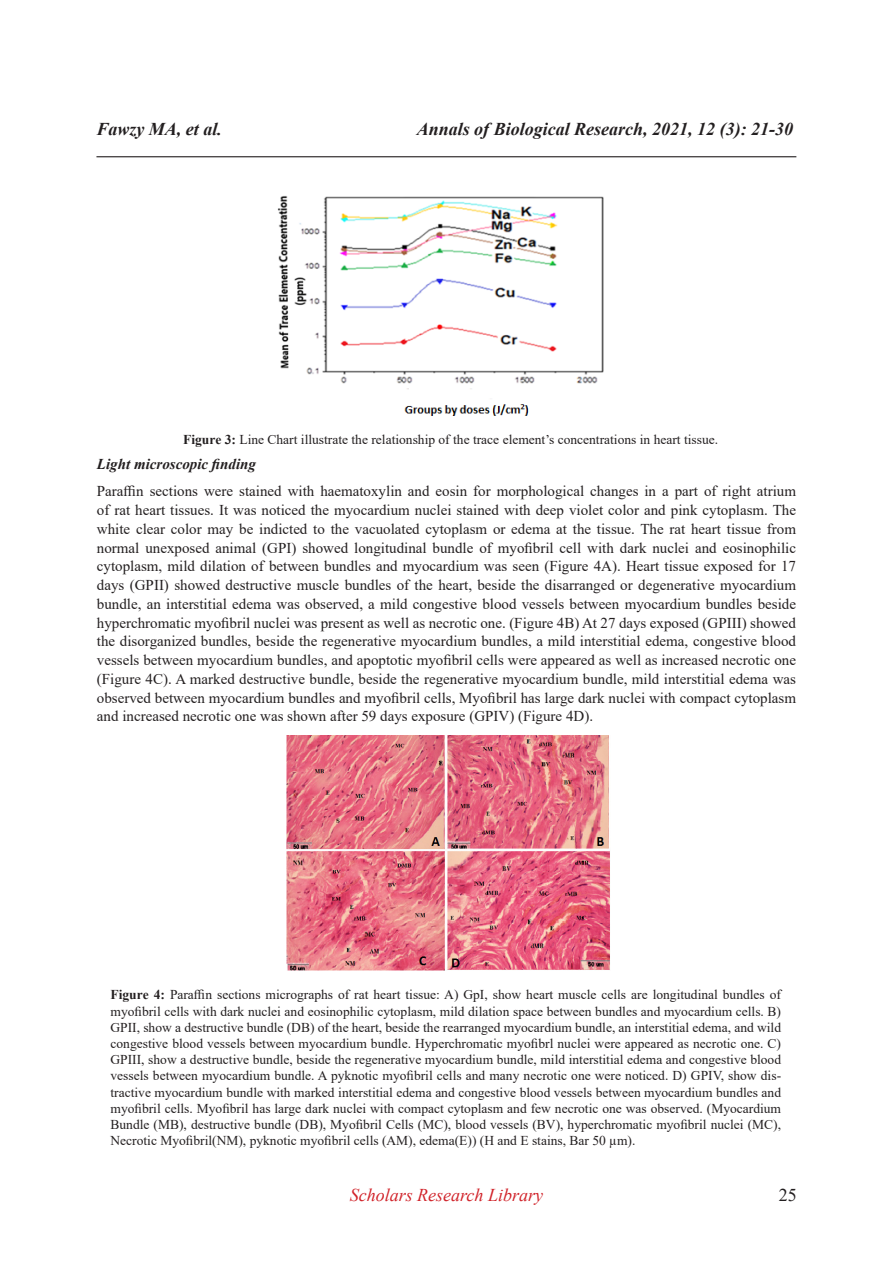
<style>
.page{position:relative;width:893px;height:1263px;background:#fff}
.page>*{position:absolute;margin:0;border:0;box-sizing:border-box;transform-origin:0 0}
.t1{font:italic 700 18px "Times New Roman";color:#231f20}
.t2{font:italic 18px "Times New Roman";color:#d1232a}
.t3{font:18px "Times New Roman";color:#231f20}
.t4{font:15px/18.8px "Times New Roman";color:#231f20;text-align:justify}
.t5{font:italic 700 15px "Times New Roman";color:#231f20}
.t6{font:13.5px/16.2px "Times New Roman";color:#231f20;text-align:justify}
.s1{font-weight:700}
</style>
<div class="page">
<hr style="left:96px;top:156px;width:700px;height:1px;background:#231f20">
<img style="left:277px;top:196px;width:327px;height:220px">
<img style="left:287px;top:735px;width:323px;height:235px">
<p class="t1" style="left:96px;top:117px;width:127px">Fawzy MA, et al.</p>
<p class="t1" style="left:417px;top:117px;width:378px">Annals of Biological Research, 2021, 12 (3): 21-30</p>
<p class="t6" style="left:183px;top:431px;width:536px"><span class="s1">Figure 3:</span> Line Chart illustrate the relationship of the trace element’s concentrations in heart tissue.</p>
<p class="t5" style="left:97px;top:454px;width:161px">Light microscopic finding</p>
<p class="t4" style="left:97px;top:481px;width:701px">Paraffin sections were stained with haematoxylin and eosin for morphological changes in a part of right atrium of rat heart tissues. It was noticed the myocardium nuclei stained with deep violet color and pink cytoplasm. The white clear color may be indicted to the vacuolated cytoplasm or edema at the tissue. The rat heart tissue from normal unexposed animal (GPI) showed longitudinal bundle of myofibril cell with dark nuclei and eosinophilic cytoplasm, mild dilation of between bundles and myocardium was seen (Figure 4A). Heart tissue exposed for 17 days (GPII) showed destructive muscle bundles of the heart, beside the disarranged or degenerative myocardium bundle, an interstitial edema was observed, a mild congestive blood vessels between myocardium bundles beside hyperchromatic myofibril nuclei was present as well as necrotic one. (Figure 4B) At 27 days exposed (GPIII) showed the disorganized bundles, beside the regenerative myocardium bundles, a mild interstitial edema, congestive blood vessels between myocardium bundles, and apoptotic myofibril cells were appeared as well as increased necrotic one (Figure 4C). A marked destructive bundle, beside the regenerative myocardium bundle, mild interstitial edema was observed between myocardium bundles and myofibril cells, Myofibril has large dark nuclei with compact cytoplasm and increased necrotic one was shown after 59 days exposure (GPIV) (Figure 4D).</p>
<p class="t6" style="left:111px;top:986px;width:672px"><span class="s1">Figure 4:</span> Paraffin sections micrographs of rat heart tissue: A) GpI, show heart muscle cells are longitudinal bundles of myofibril cells with dark nuclei and eosinophilic cytoplasm, mild dilation space between bundles and myocardium cells. B)<br>GPII, show a destructive bundle (DB) of the heart, beside the rearranged myocardium bundle, an interstitial edema, and wild congestive blood vessels between myocardium bundle. Hyperchromatic myofibrl nuclei were appeared as necrotic one. C)<br>GPIII, show a destructive bundle, beside the regenerative myocardium bundle, mild interstitial edema and congestive blood vessels between myocardium bundle. A pyknotic myofibril cells and many necrotic one were noticed. D) GPIV, show dis&shy;tractive myocardium bundle with marked interstitial edema and congestive blood vessels between myocardium bundles and myofibril cells. Myofibril has large dark nuclei with compact cytoplasm and few necrotic one was observed. (Myocardium Bundle (MB), destructive bundle (DB), Myofibril Cells (MC), blood vessels (BV), hyperchromatic myofibril nuclei (MC), Necrotic Myofibril(NM), pyknotic myofibril cells (AM), edema(E)) (H and E stains, Bar 50 µm).</p>
<p class="t2" style="left:350px;top:1183px;width:195px">Scholars Research Library</p>
<p class="t3" style="left:779px;top:1183px;width:19px">25</p>
</div>
